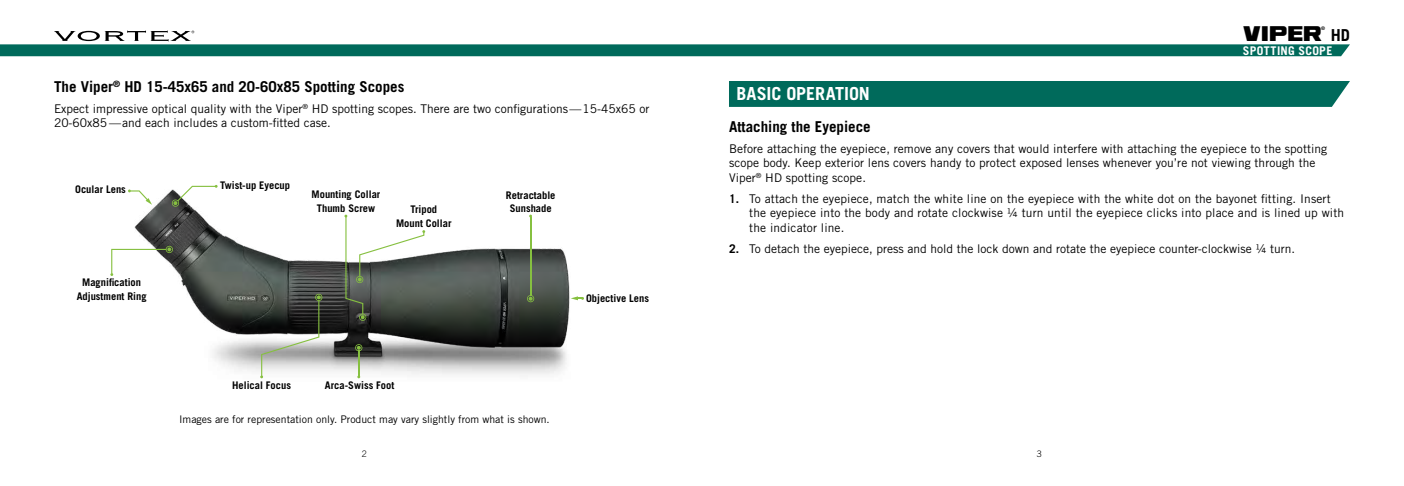
<style>
.page{position:relative;width:1404px;height:486px;background:#fff}
.page>*{position:absolute;margin:0;border:0;box-sizing:border-box;transform-origin:0 0}
.t1{font:700 18px "Trade Gothic LT Std";letter-spacing:-.005em;color:#fff}
.t2{font:16.5px "Ash";letter-spacing:.005em;color:#000}
.t3{font:700 16.5px "Trade Gothic LT Std";color:#000}
.t4{font:700 15px "Trade Gothic LT Std";color:#000}
.t5{font:12px/14.4px "Trade Gothic LT Std";letter-spacing:.005em;color:#000}
.t6{font:700 12px "Trade Gothic LT Std";letter-spacing:.03em;color:#fff}
.t7{font:700 10.5px/13.5px "Trade Gothic LT Std";color:#000;text-align:center}
.t8{font:10.5px "Trade Gothic LT Std";color:#000}
.t9{font:300 9px "Trade Gothic LT Std";color:#000}
.t10{font:4.95px "Trade Gothic LT Std Bd Cn 20";color:#000}
.s1{font-weight:700}
</style>
<div class="page">
<svg style="left:0;top:31px;width:1350px;height:25px"></svg>
<img style="left:128px;top:189px;width:450px;height:190px">
<svg style="left:128px;top:190px;width:24px;height:15px"></svg>
<svg style="left:260px;top:294px;width:62px;height:84px"></svg>
<svg style="left:172px;top:185px;width:46px;height:22px"></svg>
<svg style="left:110px;top:246px;width:63px;height:30px"></svg>
<svg style="left:345px;top:215px;width:80px;height:106px"></svg>
<svg style="left:355px;top:344px;width:7px;height:34px"></svg>
<hr style="left:530px;top:217px;width:1px;height:79px;background:#86c040">
<svg style="left:527px;top:295px;width:7px;height:7px"></svg>
<svg style="left:571px;top:296px;width:13px;height:4px"></svg>
<div style="left:729px;top:81px;width:621px;height:26px;background:#006a5b"></div>
<h2 class="t2" style="left:1243px;top:25px;width:81px">VIPER</h2>
<p class="t10" style="left:1321px;top:25px;width:5px">®</p>
<h2 class="t3" style="left:1331px;top:25px;width:21px">HD</h2>
<p class="t4" style="left:54px;top:77px;width:352px">The Viper<sup>®</sup> HD 15-45x65 and 20-60x85 Spotting Scopes</p>
<p class="t5" style="left:54px;top:101px;width:597px">Expect impressive optical quality with the Viper<sup>®</sup> HD spotting scopes. There are two configurations—15-45x65 or<br>20-60x85—and each includes a custom-fitted case.</p>
<p class="t7" style="left:75px;top:183px;width:52px">Ocular Lens</p>
<p class="t7" style="left:77px;top:276px;width:72px">Magnification<br>Adjustment Ring</p>
<p class="t7" style="left:220px;top:179px;width:72px">Twist-up Eyecup</p>
<p class="t7" style="left:312px;top:188px;width:70px">Mounting Collar<br>Thumb Screw</p>
<p class="t7" style="left:396px;top:202px;width:57px">Tripod<br>Mount Collar</p>
<p class="t7" style="left:506px;top:188px;width:51px">Retractable<br>Sunshade</p>
<p class="t7" style="left:232px;top:378px;width:60px">Helical Focus</p>
<p class="t7" style="left:325px;top:378px;width:71px">Arca-Swiss Foot</p>
<p class="t8" style="left:179px;top:413px;width:372px">Images are for representation only. Product may vary slightly from what is shown.</p>
<p class="t7" style="left:586px;top:292px;width:64px">Objective Lens</p>
<p class="t6" style="left:1243px;top:43px;width:91px">SPOTTING SCOPE</p>
<h1 class="t1" style="left:737px;top:83px;width:135px">BASIC OPERATION</h1>
<p class="t4" style="left:729px;top:117px;width:143px">Attaching the Eyepiece</p>
<p class="t5" style="left:729px;top:141px;width:600px">Before attaching the eyepiece, remove any covers that would interfere with attaching the eyepiece to the spotting scope body. Keep exterior lens covers handy to protect exposed lenses whenever you’re not viewing through the<br>Viper<sup>®</sup> HD spotting scope.</p>
<p class="t5" style="left:749px;top:191px;width:596px;text-indent:-20px"><span class="s1">1.</span> To attach the eyepiece, match the white line on the eyepiece with the white dot on the bayonet fitting. Insert the eyepiece into the body and rotate clockwise ¼ turn until the eyepiece clicks into place and is lined up with the indicator line.</p>
<p class="t5" style="left:729px;top:241px;width:568px"><span class="s1">2.</span> To detach the eyepiece, press and hold the lock down and rotate the eyepiece counter-clockwise ¼ turn.</p>
<p class="t9" style="left:362px;top:448px;width:7px">2</p>
<p class="t9" style="left:1037px;top:448px;width:7px">3</p>
</div>
